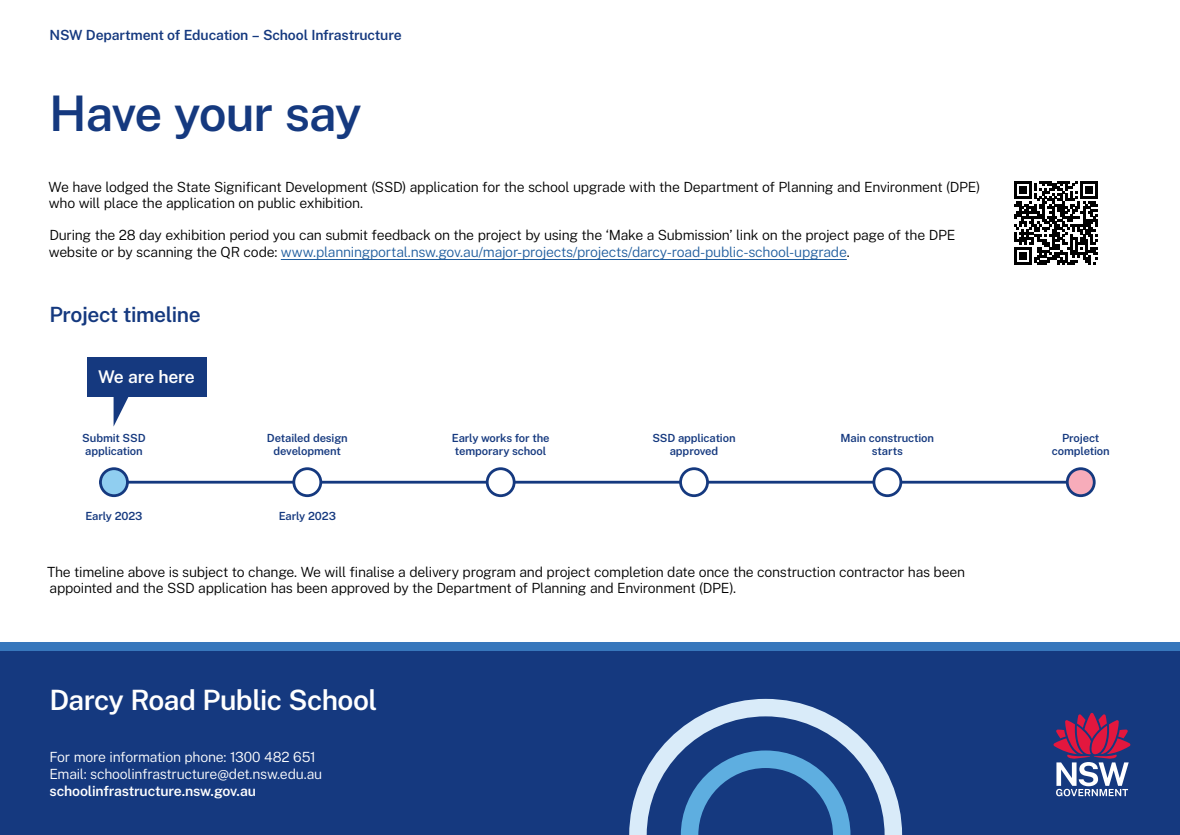
<style>
.page{position:relative;width:1180px;height:835px;background:#fff}
.page>*{position:absolute;margin:0;border:0;box-sizing:border-box;transform-origin:0 0}
.Heading_1_white{font:600 49px "Public Sans";letter-spacing:-.03em;color:#15397f}
.t1{font:600 28px "Public Sans";letter-spacing:-.02em;color:#fff}
.Heading_3_white{font:600 21px "Public Sans";letter-spacing:-.02em;color:#15397f}
.Heading_3_white-2{font:600 17.5px "Public Sans";letter-spacing:-.02em;color:#fff}
.Body_40_48_white{font:300 14px/16.8px "Public Sans";letter-spacing:-.02em;color:#000}
.t2{font:300 14px/16.8px "Public Sans";letter-spacing:-.02em;color:#fff}
.t3{font:600 14px "Public Sans";letter-spacing:-.015em;color:#15397f}
.t4{font:600 14px "Public Sans";letter-spacing:-.015em;color:#fff}
.Timeline_Centred{font:600 11.2px/13.3px "Public Sans";letter-spacing:-.01em;color:#15397f;text-align:center}
.s1{color:#215e9e}
</style>
<div class="page">
<div style="left:0;top:650px;width:1180px;height:184px;background:#15397f"></div>
<svg style="left:1053px;top:712px;width:77px;height:84px"></svg>
<div style="left:0;top:641px;width:1180px;height:9px;background:#3777bc"></div>
<svg style="left:629px;top:698px;width:273px;height:136px"></svg>
<hr style="left:99px;top:480px;width:978px;height:3px;background:#15397f">
<svg style="left:114px;top:397px;width:15px;height:29px"></svg>
<div style="left:87px;top:357px;width:119px;height:40px;background:#15397f"></div>
<div style="left:100px;top:468px;width:27px;height:27px;background:#90cef0;border-radius:50%"></div>
<div style="left:99px;top:467px;width:30px;height:30px;border:3px solid #15397f;border-radius:50%"></div>
<div style="left:294px;top:468px;width:27px;height:27px;background:#fff;border-radius:50%"></div>
<div style="left:292px;top:467px;width:30px;height:30px;border:3px solid #15397f;border-radius:50%"></div>
<div style="left:487px;top:468px;width:27px;height:27px;background:#fff;border-radius:50%"></div>
<div style="left:486px;top:467px;width:29px;height:30px;border:3px solid #15397f;border-radius:50%"></div>
<div style="left:680px;top:468px;width:27px;height:27px;background:#fff;border-radius:50%"></div>
<div style="left:679px;top:467px;width:30px;height:30px;border:3px solid #15397f;border-radius:50%"></div>
<div style="left:874px;top:468px;width:27px;height:27px;background:#fff;border-radius:50%"></div>
<div style="left:872px;top:467px;width:30px;height:30px;border:3px solid #15397f;border-radius:50%"></div>
<div style="left:1067px;top:468px;width:27px;height:27px;background:#f7acba;border-radius:50%"></div>
<div style="left:1066px;top:467px;width:29px;height:30px;border:3px solid #15397f;border-radius:50%"></div>
<hr style="left:281px;top:259px;width:566px;height:1px;background:#215e9e">
<svg style="left:1014px;top:181px;width:84px;height:84px"></svg>
<p class="t3" style="left:50px;top:26px;width:354px">NSW Department of Education – School Infrastructure</p>
<p class="Heading_1_white" style="left:49px;top:81px;width:314px">Have your say</p>
<p class="Body_40_48_white" style="left:49px;top:178px;width:933px">We have lodged the State Significant Development (SSD) application for the school upgrade with the Department of Planning and Environment (DPE) who will place the application on public exhibition.</p>
<p class="Body_40_48_white" style="left:49px;top:226px;width:908px">During the 28 day exhibition period you can submit feedback on the project by using the ‘Make a Submission’ link on the project page of the DPE website or by scanning the QR code: <span class="s1">www.planningportal.nsw.gov.au/major-projects/projects/darcy-road-public-school-upgrade</span>.</p>
<p class="Heading_3_white" style="left:49px;top:300px;width:153px">Project timeline</p>
<p class="Heading_3_white-2" style="left:98px;top:365px;width:98px">We are here</p>
<p class="Timeline_Centred" style="left:82px;top:431px;width:65px;text-align:left">Submit SSD application</p>
<p class="Timeline_Centred" style="left:85px;top:508px;width:59px">Early 2023</p>
<p class="Timeline_Centred" style="left:267px;top:431px;width:82px">Detailed design development</p>
<p class="Timeline_Centred" style="left:452px;top:431px;width:99px;text-align:left">Early works for the temporary school</p>
<p class="Timeline_Centred" style="left:652px;top:431px;width:85px">SSD application approved</p>
<p class="Timeline_Centred" style="left:840px;top:431px;width:95px">Main construction starts</p>
<p class="Timeline_Centred" style="left:1051px;top:431px;width:59px">Project completion</p>
<p class="Timeline_Centred" style="left:279px;top:508px;width:59px">Early 2023</p>
<p class="Body_40_48_white" style="left:47px;top:562px;width:919px">The timeline above is subject to change. We will finalise a delivery program and project completion date once the construction contractor has been appointed and the SSD application has been approved by the Department of Planning and Environment (DPE).</p>
<h2 class="t1" style="left:49px;top:681px;width:329px">Darcy Road Public School</h2>
<p class="t2" style="left:49px;top:748px;width:274px">For more information phone: 1300 482 651<br>Email: schoolinfrastructure@det.nsw.edu.au</p>
<p class="t4" style="left:50px;top:781px;width:208px">schoolinfrastructure.nsw.gov.au</p>
</div>
